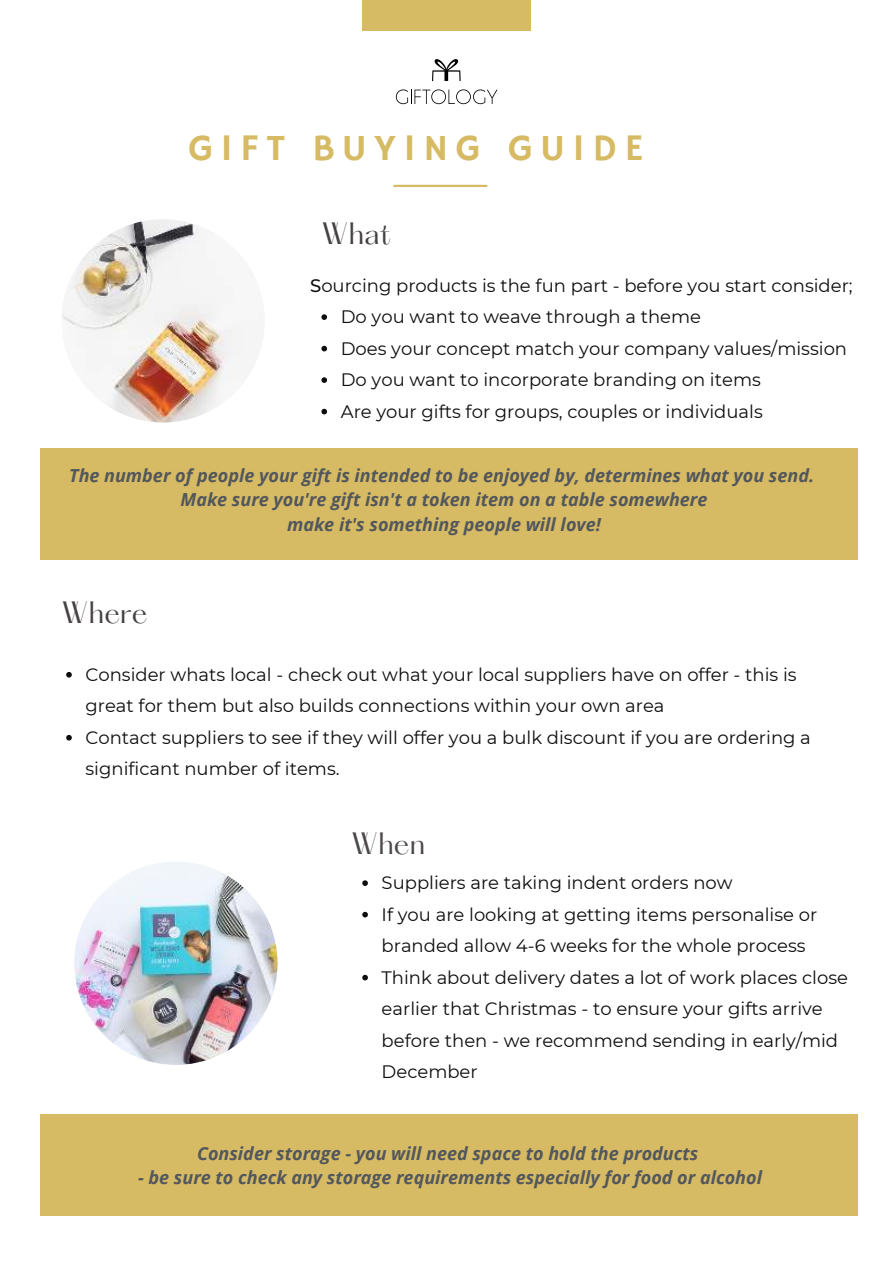
<style>
.page{position:relative;width:893px;height:1264px;background:#fff}
.page>*{position:absolute;margin:0;border:0;box-sizing:border-box;transform-origin:0 0}
.t1{font:37.5px "Hammersmith One";letter-spacing:.195em;color:#d6bb64}
.t2{font:27px "Hatton";color:#454141}
.t3{font:27px "Hatton";color:#4c474a}
.t4{font:18px/31.5px "Montserrat";color:#0c0e0c}
.t5{font:italic 700 18px/24.8px "Open Sans";color:#53575c;text-align:center}
.s1{font-weight:500}
</style>
<div class="page">
<div style="left:362px;top:0;width:168px;height:30px;background:#d6bb64"></div>
<hr style="left:394px;top:185px;width:92px;height:2px;background:#d6bb64">
<div style="left:41px;top:449px;width:817px;height:111px;background:#d6bb64"></div>
<svg style="left:362px;top:880px;width:6px;height:6px"></svg>
<svg style="left:362px;top:911px;width:6px;height:6px"></svg>
<svg style="left:362px;top:974px;width:6px;height:6px"></svg>
<div style="left:41px;top:1114px;width:817px;height:101px;background:#d6bb64"></div>
<img style="left:61px;top:219px;width:204px;height:203px;border-radius:50%">
<img style="left:74px;top:861px;width:203px;height:203px;border-radius:50%">
<svg style="left:396px;top:89px;width:101px;height:15px"></svg>
<svg style="left:432px;top:59px;width:28px;height:22px"></svg>
<svg style="left:66px;top:672px;width:6px;height:5px"></svg>
<svg style="left:66px;top:735px;width:6px;height:5px"></svg>
<svg style="left:321px;top:314px;width:6px;height:6px"></svg>
<svg style="left:321px;top:346px;width:6px;height:5px"></svg>
<svg style="left:321px;top:377px;width:6px;height:6px"></svg>
<svg style="left:321px;top:409px;width:6px;height:5px"></svg>
<h1 class="t1" style="left:188px;top:126px;width:457px">GIFT BUYING GUIDE</h1>
<h2 class="t2" style="left:321px;top:219px;width:71px">What</h2>
<p class="t4" style="left:310px;top:269px;width:544px"><span class="s1">S</span>ourcing products is the fun part - before you start consider;</p>
<p class="t4" style="left:341px;top:300px;width:508px">Do you want to weave through a theme<br>Does your concept match your company values/mission Do you want to incorporate branding on items<br>Are your gifts for groups, couples or individuals</p>
<p class="t5" style="left:69px;top:462px;width:746px">The number of people your gift is intended to be enjoyed by, determines what you send.<br>Make sure you're gift isn't a token item on a table somewhere<br>make it's something people will love!</p>
<h2 class="t2" style="left:61px;top:598px;width:88px">Where</h2>
<p class="t4" style="left:85px;top:658px;width:726px">Consider whats local - check out what your local suppliers have on offer - this is great for them but also builds connections within your own area<br>Contact suppliers to see if they will offer you a bulk discount if you are ordering a significant number of items.</p>
<h2 class="t3" style="left:351px;top:828px;width:76px">When</h2>
<p class="t4" style="left:381px;top:866px;width:468px">Suppliers are taking indent orders now<br>If you are looking at getting items personalise or branded allow 4-6 weeks for the whole process Think about delivery dates a lot of work places close earlier that Christmas - to ensure your gifts arrive before then - we recommend sending in early/mid December</p>
<p class="t5" style="left:197px;top:1140px;width:503px">Consider storage - you will need space to hold the products</p>
<p class="t5" style="left:138px;top:1164px;width:625px">- be sure to check any storage requirements especially for food or alcohol</p>
</div>
